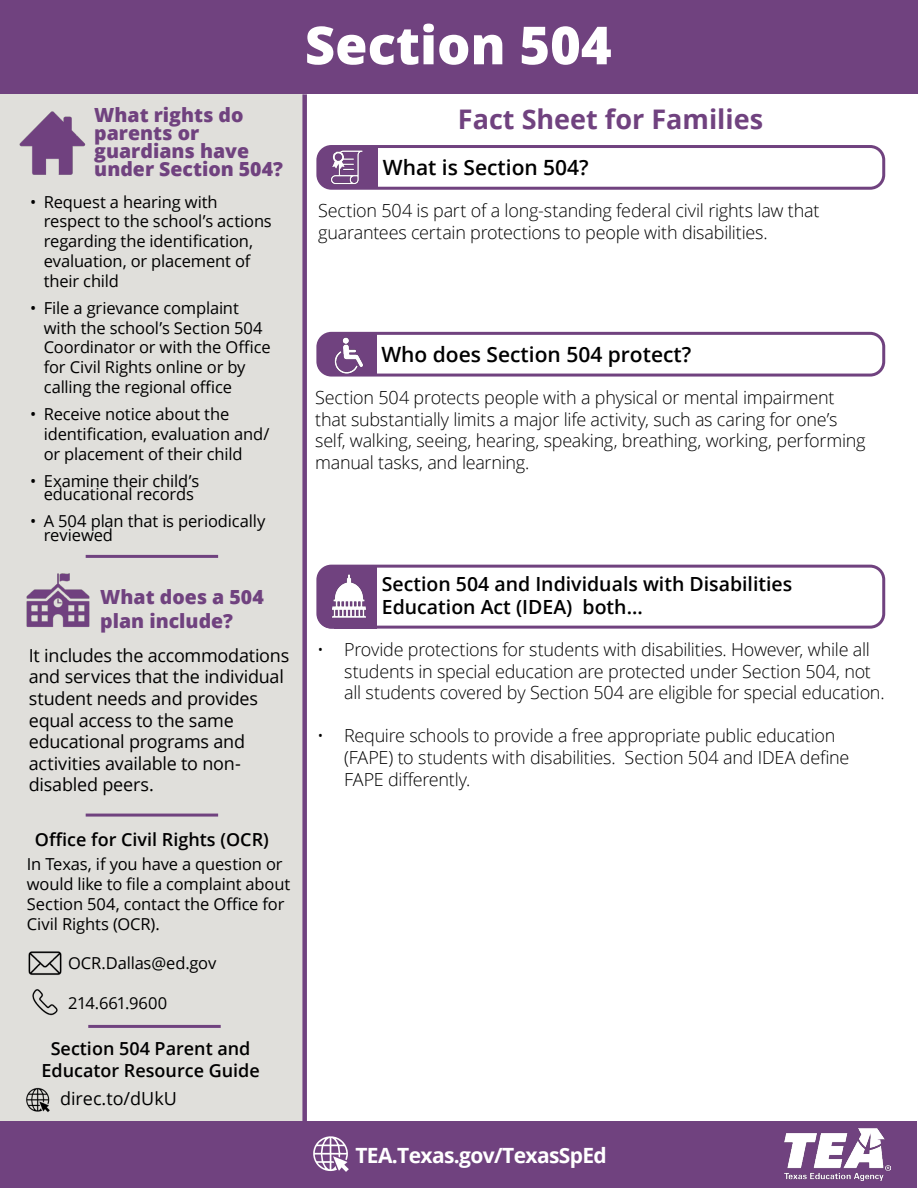
<style>
.page{position:relative;width:918px;height:1188px;background:#fff}
.page>*{position:absolute;margin:0;border:0;box-sizing:border-box;transform-origin:0 0}
.t1{font:800 52.5px "Open Sans";color:#fff}
.t2{font:700 27px "Open Sans";color:#70427f}
.t3{font:600 21px "Open Sans";color:#000}
.t4{font:700 21px "Open Sans";letter-spacing:-.03em;color:#fff}
.t5{font:800 19.5px/18px "Open Sans";color:#70427f}
.t6{font:600 19.5px "Open Sans";color:#000}
.t7{font:300 18px/21.6px "Open Sans";letter-spacing:-.015em;color:#000}
.t8{font:18px/21.6px "Open Sans";letter-spacing:-.015em;color:#000}
.t9{font:600 18px "Open Sans";color:#000}
.t10{font:16.5px/19.8px "Open Sans";letter-spacing:-.01em;color:#000}
</style>
<div class="page">
<div style="left:316px;top:145px;width:569px;height:45px;border:3px solid #70427f;border-radius:14px"></div>
<div style="left:319px;top:146px;width:59px;height:42px;background:#70427f;border-radius:14px"></div>
<div style="left:335px;top:147px;width:43px;height:41px;background:#70427f"></div>
<div style="left:316px;top:332px;width:569px;height:45px;border:3px solid #70427f;border-radius:14px"></div>
<div style="left:317px;top:333px;width:59px;height:42px;background:#70427f;border-radius:14px"></div>
<div style="left:334px;top:333px;width:42px;height:42px;background:#70427f"></div>
<div style="left:0;top:0;width:918px;height:94px;background:#70427f"></div>
<div style="left:0;top:94px;width:304px;height:1094px;background:#e0dfdb"></div>
<div style="left:0;top:1122px;width:916px;height:66px;background:#70427f"></div>
<img style="left:320px;top:148px;width:43px;height:38px">
<img style="left:320px;top:337px;width:43px;height:38px">
<img style="left:784px;top:1129px;width:106px;height:52px">
<hr style="left:86px;top:555px;width:132px;height:3px;background:#70427f">
<hr style="left:86px;top:814px;width:132px;height:3px;background:#70427f">
<img style="left:32px;top:989px;width:26px;height:26px">
<img style="left:28px;top:951px;width:34px;height:24px">
<img style="left:19px;top:111px;width:67px;height:64px">
<div style="left:316px;top:565px;width:569px;height:64px;border:3px solid #70427f;border-radius:14px"></div>
<div style="left:318px;top:566px;width:59px;height:62px;background:#70427f;border-radius:14px"></div>
<div style="left:334px;top:566px;width:43px;height:63px;background:#70427f"></div>
<img style="left:319px;top:571px;width:47px;height:47px">
<img style="left:26px;top:573px;width:64px;height:54px">
<img style="left:26px;top:1087px;width:24px;height:25px">
<hr style="left:88px;top:1025px;width:133px;height:3px;background:#70427f">
<div style="left:302px;top:94px;width:5px;height:1029px;background:#704280"></div>
<svg style="left:313px;top:1136px;width:36px;height:36px"></svg>
<p class="t5" style="left:94px;top:104px;width:151px">What rights do</p>
<p class="t5" style="left:94px;top:122px;width:106px">parents or</p>
<p class="t5" style="left:94px;top:140px;width:190px">guardians have under Section 504?</p>
<p class="t10" style="left:44px;top:191px;width:230px;text-indent:-14px">• Request a hearing with respect to the school’s actions regarding the identification, evaluation, or placement of their child</p>
<p class="t10" style="left:44px;top:297px;width:228px;text-indent:-14px">• File a grievance complaint with the school’s Section 504<br>Coordinator or with the Office for Civil Rights online or by calling the regional office</p>
<p class="t10" style="left:44px;top:404px;width:227px;text-indent:-14px">• Receive notice about the identification, evaluation and/ or placement of their child</p>
<p class="t10" style="left:30px;top:473px;width:170px;line-height:13.5px;text-align:center">• Examine their child’s educational records</p>
<p class="t10" style="left:44px;top:514px;width:223px;line-height:13.5px;text-indent:-14px">• A 504 plan that is periodically reviewed</p>
<p class="t5" style="left:100px;top:585px;width:165px;line-height:23.4px">What does a 504 plan include?</p>
<p class="t8" style="left:29px;top:644px;width:262px">It includes the accommodations and services that the individual student needs and provides equal access to the same educational programs and activities available to non&shy;disabled peers.</p>
<p class="t9" style="left:35px;top:827px;width:235px">Office for Civil Rights (OCR)</p>
<p class="t10" style="left:27px;top:854px;width:265px">In Texas, if you have a question or would like to file a complaint about<br>Section 504, contact the Office for<br>Civil Rights (OCR).</p>
<p class="t10" style="left:68px;top:953px;width:150px">OCR.Dallas@ed.gov</p>
<p class="t10" style="left:68px;top:992px;width:101px">214.661.9600</p>
<p class="t9" style="left:51px;top:1036px;width:201px">Section 504 Parent and</p>
<p class="t9" style="left:41px;top:1058px;width:220px">Educator Resource Guide</p>
<p class="t8" style="left:60px;top:1087px;width:118px">direc.to/dUkU</p>
<p class="t1" style="left:305px;top:5px;width:308px">Section 504</p>
<p class="t2" style="left:458px;top:100px;width:307px">Fact Sheet for Families</p>
<p class="t3" style="left:383px;top:153px;width:207px">What is Section 504?</p>
<p class="t7" style="left:318px;top:200px;width:503px">Section 504 is part of a long-standing federal civil rights law that guarantees certain protections to people with disabilities.</p>
<p class="t3" style="left:381px;top:340px;width:311px">Who does Section 504 protect?</p>
<p class="t7" style="left:315px;top:386px;width:552px">Section 504 protects people with a physical or mental impairment that substantially limits a major life activity, such as caring for one’s self, walking, seeing, hearing, speaking, breathing, working, performing manual tasks, and learning.</p>
<p class="t6" style="left:382px;top:570px;width:412px">Section 504 and Individuals with Disabilities</p>
<p class="t6" style="left:382px;top:594px;width:262px">Education Act (IDEA) both...</p>
<p class="t7" style="left:344px;top:638px;width:542px;text-indent:-27px">• Provide protections for students with disabilities. However, while all students in special education are protected under Section 504, not all students covered by Section 504 are eligible for special education.</p>
<p class="t7" style="left:344px;top:725px;width:507px;text-indent:-27px">• Require schools to provide a free appropriate public education (FAPE) to students with disabilities. Section 504 and IDEA define<br>FAPE differently.</p>
<p class="t4" style="left:355px;top:1140px;width:253px">TEA.Texas.gov/TexasSpEd</p>
</div>
